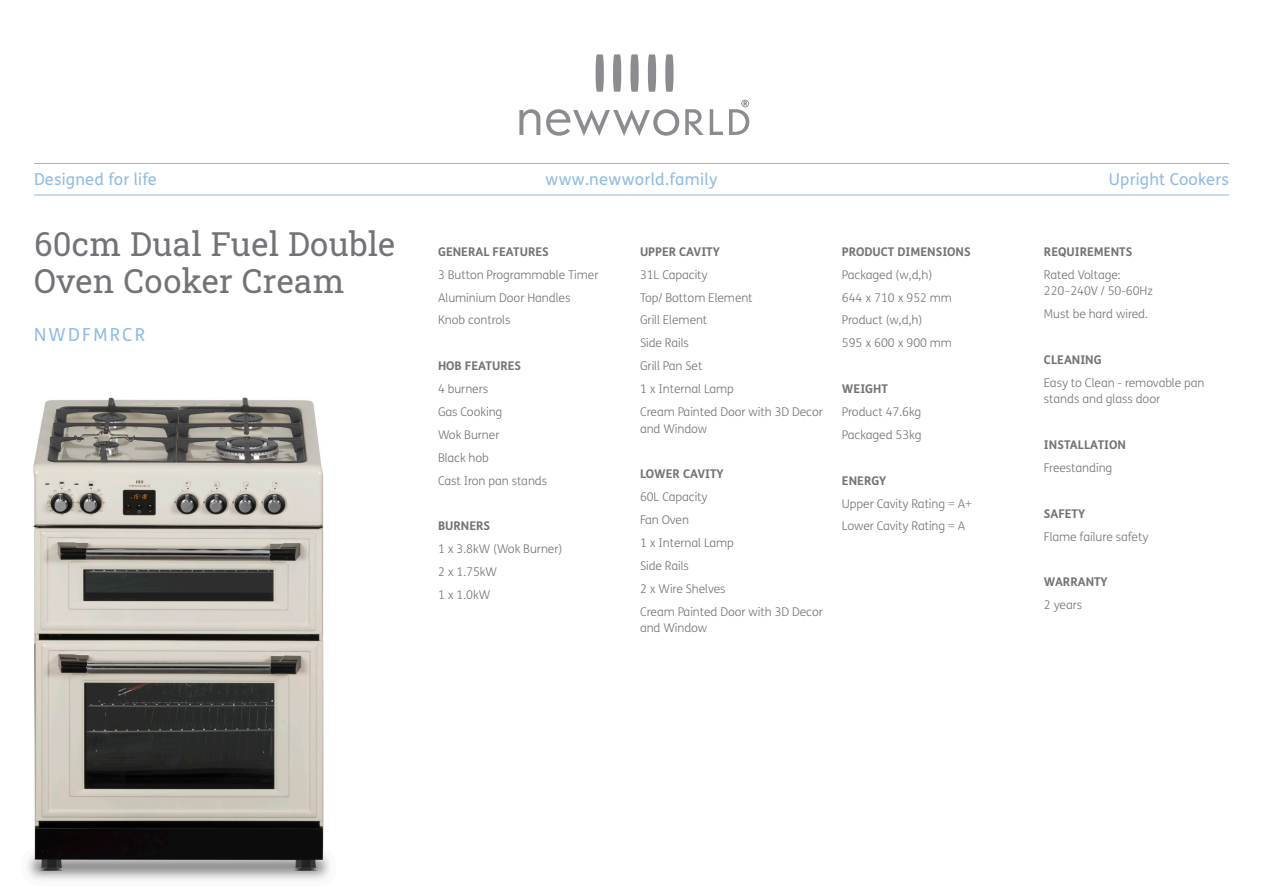
<style>
.page{position:relative;width:1263px;height:893px;background:#fff}
.page>*{position:absolute;margin:0;border:0;box-sizing:border-box;transform-origin:0 0}
.New_World_-_product{font:33px/37.5px "Roboto Slab";letter-spacing:.01em;color:#737277}
.New_World_-_model_co{font:18px "FS Me";letter-spacing:.13em;color:#8fbbe6}
.t1{font:16.5px "FS Me";letter-spacing:.01em;color:#8fbbe6}
.New_World_-_product-2{font:300 12px/16.5px "FS Me";letter-spacing:-.005em;color:#737277}
.New_World_-_product-3{font:700 12px "FS Me";color:#737277}
</style>
<div class="page">
<svg style="left:519px;top:109px;width:21px;height:26px"></svg>
<svg style="left:546px;top:109px;width:133px;height:27px"></svg>
<svg style="left:685px;top:109px;width:19px;height:26px"></svg>
<svg style="left:710px;top:109px;width:13px;height:26px"></svg>
<svg style="left:630px;top:54px;width:9px;height:38px"></svg>
<svg style="left:665px;top:54px;width:8px;height:38px"></svg>
<svg style="left:613px;top:54px;width:8px;height:38px"></svg>
<svg style="left:648px;top:54px;width:8px;height:38px"></svg>
<svg style="left:596px;top:54px;width:8px;height:38px"></svg>
<svg style="left:729px;top:100px;width:20px;height:35px"></svg>
<hr style="left:34px;top:163px;width:1195px;height:1px;background:#8fbbe6">
<hr style="left:34px;top:195px;width:1195px;height:1px;background:#8fbbe6">
<img style="left:27px;top:397px;width:303px;height:483px">
<h3 class="t1" style="left:34px;top:168px;width:124px">Designed for life</h3>
<h3 class="t1" style="left:545px;top:168px;width:173px">www.newworld.family</h3>
<h3 class="t1" style="left:1109px;top:168px;width:122px">Upright Cookers</h3>
<p class="New_World_-_product" style="left:34px;top:224px;width:363px">60cm Dual Fuel Double<br>Oven Cooker Cream</p>
<p class="New_World_-_model_co" style="left:34px;top:323px;width:113px">NWDFMRCR</p>
<p class="New_World_-_product-3" style="left:438px;top:242px;width:112px">GENERAL FEATURES</p>
<p class="New_World_-_product-2" style="left:438px;top:266px;width:162px">3 Button Programmable Timer</p>
<p class="New_World_-_product-2" style="left:438px;top:289px;width:134px">Aluminium Door Handles</p>
<p class="New_World_-_product-2" style="left:438px;top:312px;width:74px">Knob controls</p>
<p class="New_World_-_product-3" style="left:438px;top:357px;width:85px">HOB FEATURES</p>
<p class="New_World_-_product-2" style="left:438px;top:380px;width:52px">4 burners</p>
<p class="New_World_-_product-2" style="left:438px;top:403px;width:66px">Gas Cooking</p>
<p class="New_World_-_product-2" style="left:438px;top:426px;width:63px">Wok Burner</p>
<p class="New_World_-_product-2" style="left:438px;top:449px;width:52px">Black hob</p>
<p class="New_World_-_product-2" style="left:438px;top:472px;width:111px">Cast Iron pan stands</p>
<p class="New_World_-_product-3" style="left:438px;top:517px;width:54px">BURNERS</p>
<p class="New_World_-_product-2" style="left:438px;top:540px;width:126px">1 x 3.8kW (Wok Burner)</p>
<p class="New_World_-_product-2" style="left:438px;top:563px;width:61px">2 x 1.75kW</p>
<p class="New_World_-_product-2" style="left:438px;top:586px;width:54px">1 x 1.0kW</p>
<p class="New_World_-_product-3" style="left:640px;top:242px;width:81px">UPPER CAVITY</p>
<p class="New_World_-_product-2" style="left:640px;top:266px;width:69px">31L Capacity</p>
<p class="New_World_-_product-2" style="left:640px;top:289px;width:114px">Top/ Bottom Element</p>
<p class="New_World_-_product-2" style="left:640px;top:312px;width:69px">Grill Element</p>
<p class="New_World_-_product-2" style="left:640px;top:335px;width:51px">Side Rails</p>
<p class="New_World_-_product-2" style="left:640px;top:357px;width:64px">Grill Pan Set</p>
<p class="New_World_-_product-2" style="left:640px;top:380px;width:95px">1 x Internal Lamp</p>
<p class="New_World_-_product-2" style="left:640px;top:403px;width:184px">Cream Painted Door with 3D Decor and Window</p>
<p class="New_World_-_product-3" style="left:640px;top:465px;width:85px">LOWER CAVITY</p>
<p class="New_World_-_product-2" style="left:640px;top:488px;width:69px">60L Capacity</p>
<p class="New_World_-_product-2" style="left:640px;top:511px;width:51px">Fan Oven</p>
<p class="New_World_-_product-2" style="left:640px;top:534px;width:95px">1 x Internal Lamp</p>
<p class="New_World_-_product-2" style="left:640px;top:557px;width:51px">Side Rails</p>
<p class="New_World_-_product-2" style="left:640px;top:580px;width:87px">2 x Wire Shelves</p>
<p class="New_World_-_product-2" style="left:640px;top:603px;width:184px">Cream Painted Door with 3D Decor and Window</p>
<p class="New_World_-_product-3" style="left:842px;top:242px;width:130px">PRODUCT DIMENSIONS</p>
<p class="New_World_-_product-2" style="left:842px;top:266px;width:92px">Packaged (w,d,h)</p>
<p class="New_World_-_product-2" style="left:842px;top:289px;width:112px">644 x 710 x 952 mm</p>
<p class="New_World_-_product-2" style="left:842px;top:312px;width:82px">Product (w,d,h)</p>
<p class="New_World_-_product-2" style="left:842px;top:335px;width:112px">595 x 600 x 900 mm</p>
<p class="New_World_-_product-3" style="left:842px;top:380px;width:48px">WEIGHT</p>
<p class="New_World_-_product-2" style="left:842px;top:403px;width:81px">Product 47.6kg</p>
<p class="New_World_-_product-2" style="left:842px;top:426px;width:81px">Packaged 53kg</p>
<p class="New_World_-_product-3" style="left:842px;top:471px;width:46px">ENERGY</p>
<p class="New_World_-_product-2" style="left:842px;top:495px;width:132px">Upper Cavity Rating = A+</p>
<p class="New_World_-_product-2" style="left:842px;top:518px;width:125px">Lower Cavity Rating = A</p>
<p class="New_World_-_product-3" style="left:1044px;top:242px;width:90px">REQUIREMENTS</p>
<p class="New_World_-_product-2" style="left:1044px;top:266px;width:110px">Rated Voltage:<br>220–240V / 50-60Hz</p>
<p class="New_World_-_product-2" style="left:1044px;top:305px;width:106px">Must be hard wired.</p>
<p class="New_World_-_product-3" style="left:1044px;top:350px;width:59px">CLEANING</p>
<p class="New_World_-_product-2" style="left:1044px;top:374px;width:162px">Easy to Clean - removable pan stands and glass door</p>
<p class="New_World_-_product-3" style="left:1044px;top:435px;width:83px">INSTALLATION</p>
<p class="New_World_-_product-2" style="left:1044px;top:459px;width:70px">Freestanding</p>
<p class="New_World_-_product-3" style="left:1044px;top:504px;width:43px">SAFETY</p>
<p class="New_World_-_product-2" style="left:1044px;top:528px;width:106px">Flame failure safety</p>
<p class="New_World_-_product-3" style="left:1044px;top:573px;width:65px">WARRANTY</p>
<p class="New_World_-_product-2" style="left:1044px;top:596px;width:40px">2 years</p>
</div>
